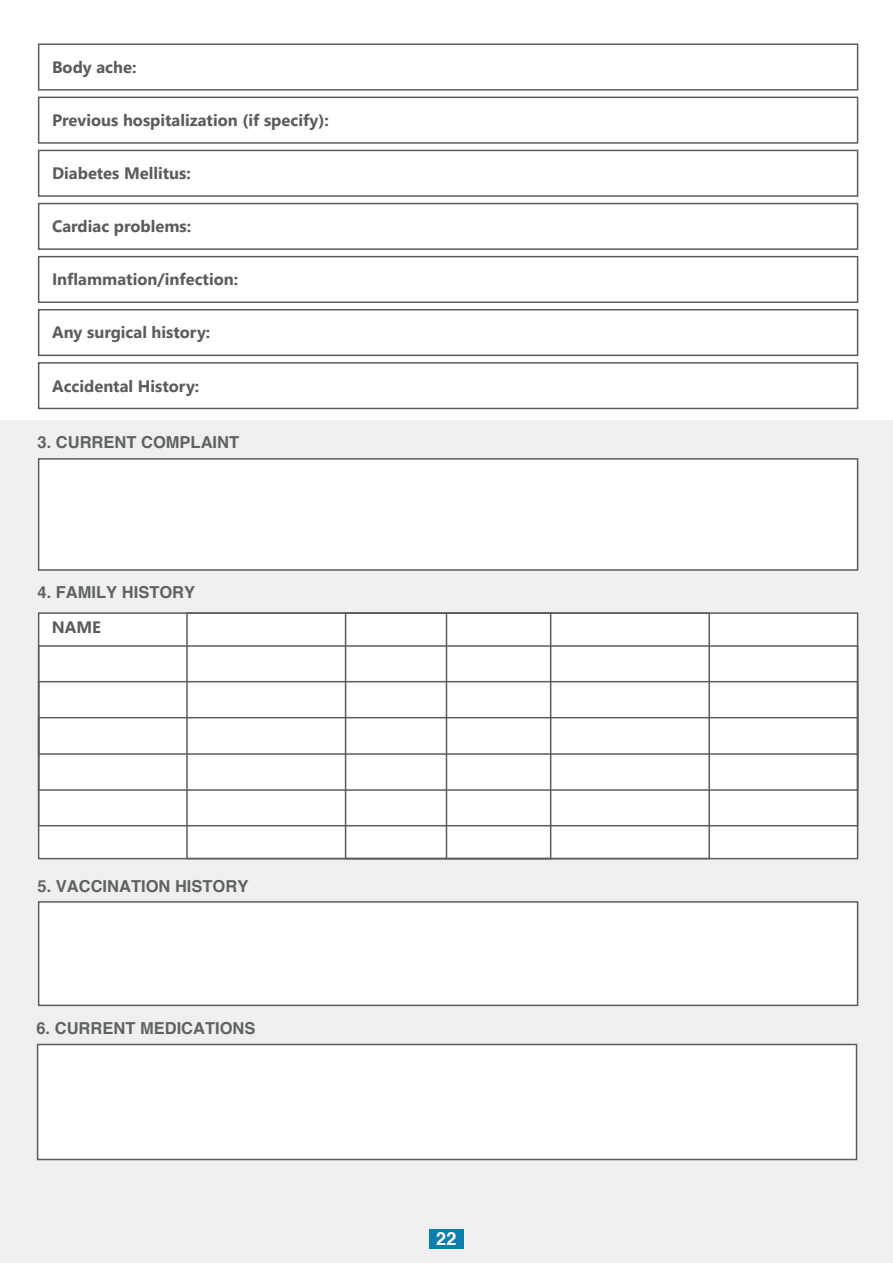
<style>
.page{position:relative;width:893px;height:1263px;background:#fff}
.page>*{position:absolute;margin:0;border:0;box-sizing:border-box;transform-origin:0 0}
.t1{font:700 18px "Helvetica";color:#fff}
.t2{font:700 16.5px "Nirmala UI";color:#5c5c5c}
.t3{font:700 16.5px "Helvetica";color:#606262}
</style>
<div class="page">
<div style="left:0;top:421px;width:893px;height:842px;background:#f0efef"></div>
<div style="left:429px;top:1229px;width:34px;height:20px;background:#0c7eae"></div>
<div style="left:38px;top:612px;width:820px;height:247px;background:#fff;border:2px solid #5c5c5c"></div>
<div style="left:38px;top:43px;width:820px;height:48px;border:2px solid #5c5c5c"></div>
<div style="left:38px;top:97px;width:820px;height:47px;border:2px solid #5c5c5c"></div>
<div style="left:38px;top:150px;width:820px;height:47px;border:2px solid #5c5c5c"></div>
<div style="left:38px;top:203px;width:820px;height:47px;border:2px solid #5c5c5c"></div>
<div style="left:38px;top:256px;width:820px;height:47px;border:2px solid #5c5c5c"></div>
<div style="left:38px;top:309px;width:820px;height:47px;border:2px solid #5c5c5c"></div>
<div style="left:38px;top:362px;width:820px;height:47px;border:2px solid #5c5c5c"></div>
<div style="left:38px;top:458px;width:820px;height:113px;background:#fff;border:2px solid #5c5c5c"></div>
<div style="left:38px;top:901px;width:820px;height:105px;background:#fff;border:2px solid #5c5c5c"></div>
<div style="left:37px;top:1044px;width:820px;height:116px;background:#fff;border:2px solid #5c5c5c"></div>
<div style="left:38px;top:645px;width:820px;height:181px;border:2px solid #5c5c5c"></div>
<div style="left:38px;top:681px;width:820px;height:110px;border:2px solid #5c5c5c"></div>
<div style="left:38px;top:717px;width:820px;height:38px;border:2px solid #5c5c5c"></div>
<div style="left:186px;top:612px;width:524px;height:247px;border:2px solid #5c5c5c"></div>
<div style="left:345px;top:612px;width:206px;height:247px;border:2px solid #5c5c5c"></div>
<hr style="left:446px;top:613px;width:1px;height:245px;background:#5c5c5c">
<p class="t2" style="left:52px;top:53px;width:86px">Body ache:</p>
<p class="t2" style="left:52px;top:107px;width:278px">Previous hospitalization (if specify):</p>
<p class="t2" style="left:52px;top:160px;width:140px">Diabetes Mellitus:</p>
<p class="t2" style="left:52px;top:213px;width:141px">Cardiac problems:</p>
<p class="t2" style="left:52px;top:266px;width:188px">Inflammation/infection:</p>
<p class="t2" style="left:52px;top:319px;width:160px">Any surgical history:</p>
<p class="t2" style="left:52px;top:372px;width:149px">Accidental History:</p>
<p class="t3" style="left:38px;top:432px;width:203px">3. CURRENT COMPLAINT</p>
<p class="t3" style="left:38px;top:582px;width:159px">4. FAMILY HISTORY</p>
<p class="t2" style="left:52px;top:614px;width:51px">NAME</p>
<p class="t3" style="left:38px;top:876px;width:212px">5. VACCINATION HISTORY</p>
<p class="t3" style="left:36px;top:1018px;width:221px">6. CURRENT MEDICATIONS</p>
<p class="t1" style="left:436px;top:1227px;width:22px">22</p>
</div>
